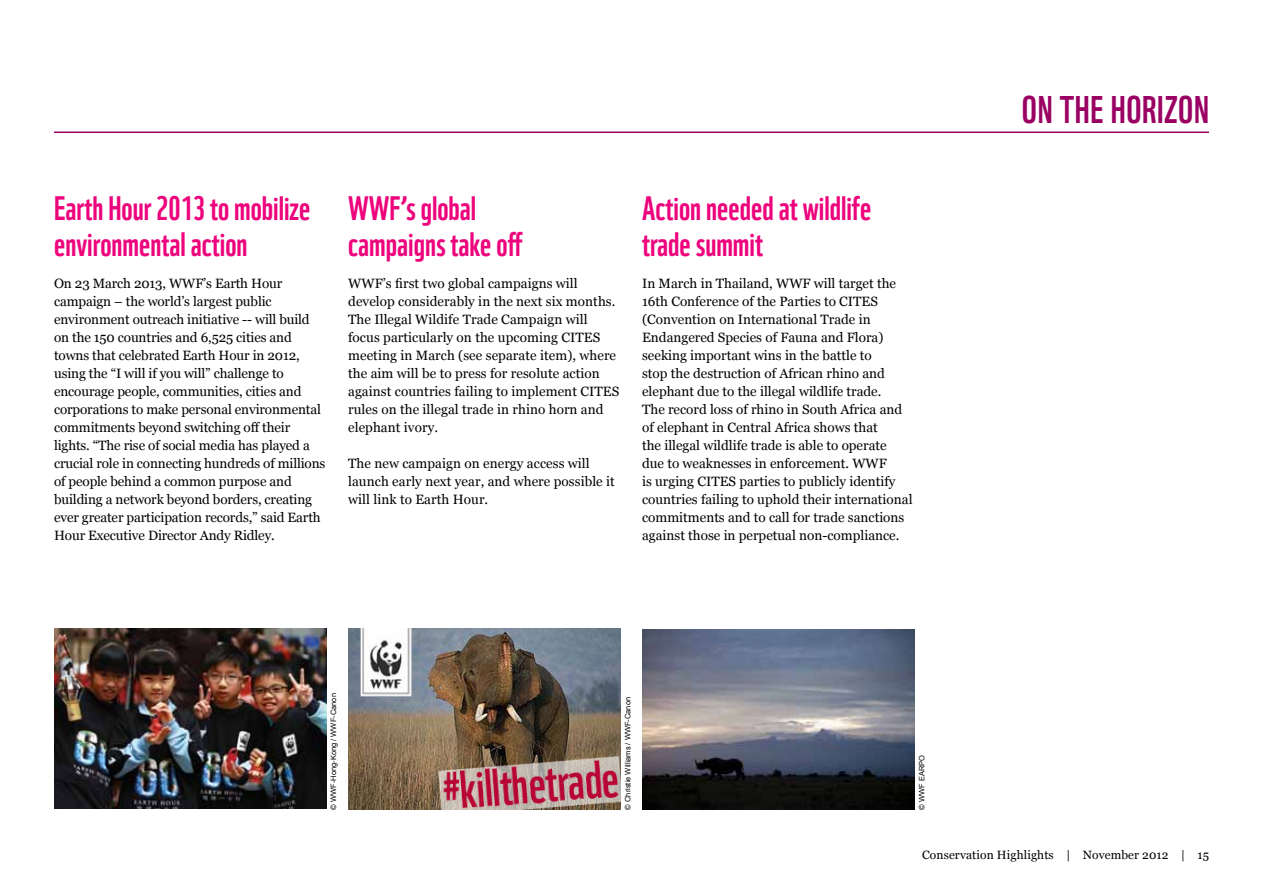
<style>
.page{position:relative;width:1263px;height:893px;background:#fff}
.page>*{position:absolute;margin:0;border:0;box-sizing:border-box;transform-origin:0 0}
.t1{font:37.5px "WWF";color:#9a0063}
.t2{font:33px/36px "WWF";color:#ed037c}
.t3{font:13.5px/18px "Georgia";color:#000}
.t4{font:12px "Georgia";letter-spacing:.01em;color:#000}
.t5{font:7.5px "Arial";color:#000}
</style>
<div class="page">
<hr style="left:54px;top:132px;width:1155px;height:1px;background:#9a0063">
<img style="left:54px;top:628px;width:273px;height:180px">
<img style="left:348px;top:628px;width:272px;height:182px">
<img style="left:642px;top:630px;width:273px;height:180px">
<img style="left:438px;top:731px;width:183px;height:79px">
<img style="left:352px;top:628px;width:191px;height:102px">
<h2 class="t2" style="left:54px;top:187px;width:258px">Earth Hour 2013 to mobilize environmental action</h2>
<p class="t3" style="left:54px;top:275px;width:273px">On 23 March 2013, WWF’s Earth Hour campaign – the world’s largest public environment outreach initiative -- will build on the 150 countries and 6,525 cities and towns that celebrated Earth Hour in 2012, using the “I will if you will” challenge to encourage people, communities, cities and corporations to make personal environmental commitments beyond switching off their lights. “The rise of social media has played a crucial role in connecting hundreds of millions of people behind a common purpose and building a network beyond borders, creating ever greater participation records,” said Earth Hour Executive Director Andy Ridley.</p>
<h2 class="t2" style="left:348px;top:187px;width:176px">WWF’s global campaigns take off</h2>
<p class="t3" style="left:348px;top:275px;width:273px">WWF’s first two global campaigns will develop considerably in the next six months.<br>The Illegal Wildife Trade Campaign will focus particularly on the upcoming CITES meeting in March (see separate item), where the aim will be to press for resolute action against countries failing to implement CITES rules on the illegal trade in rhino horn and elephant ivory.</p>
<p class="t3" style="left:348px;top:455px;width:268px">The new campaign on energy access will launch early next year, and where possible it will link to Earth Hour.</p>
<h2 class="t2" style="left:642px;top:187px;width:231px">Action needed at wildlife trade summit</h2>
<p class="t3" style="left:642px;top:275px;width:272px">In March in Thailand, WWF will target the 16th Conference of the Parties to CITES (Convention on International Trade in Endangered Species of Fauna and Flora) seeking important wins in the battle to<br>stop the destruction of African rhino and elephant due to the illegal wildlife trade.<br>The record loss of rhino in South Africa and of elephant in Central Africa shows that<br>the illegal wildlife trade is able to operate<br>due to weaknesses in enforcement. WWF<br>is urging CITES parties to publicly identify countries failing to uphold their international commitments and to call for trade sanctions against those in perpetual non-compliance.</p>
<h1 class="t1" style="left:1022px;top:80px;width:172px">onthe horizon</h1>
<p class="t5" style="left:328px;top:810px;width:118px;rotate:-90deg">© WWF-Hong-Kong / WWF-Canon</p>
<p class="t5" style="left:623px;top:810px;width:114px;rotate:-90deg">© Christie Williams / WWF-Canon</p>
<p class="t5" style="left:917px;top:810px;width:56px;rotate:-90deg">© WWF EARPO</p>
<p class="t4" style="left:922px;top:847px;width:288px">Conservation Highlights | November 2012 | 15</p>
</div>
